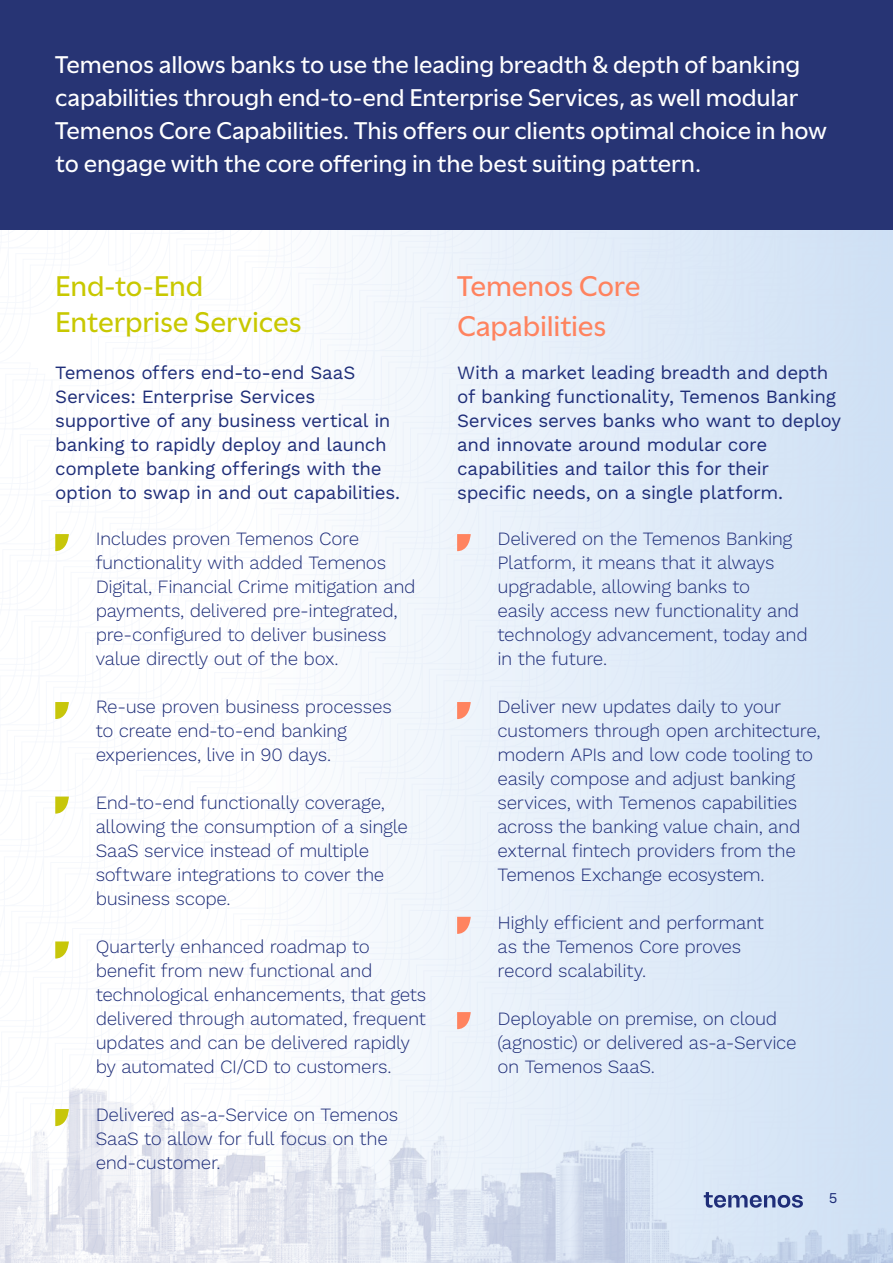
<style>
.page{position:relative;width:893px;height:1263px;background:#fff}
.page>*{position:absolute;margin:0;border:0;box-sizing:border-box;transform-origin:0 0}
.t1{font:500 30px/36px "Utile";letter-spacing:-.005em;color:#c8c800}
.t2{font:500 30px/40.2px "Utile";letter-spacing:-.005em;color:#ff835f}
.t3{font:500 25.5px/33px "Utile";letter-spacing:-.005em;color:#fff}
.t4{font:300 18.75px/24px "Work Sans";letter-spacing:-.02em;color:#1f2e79}
.t5{font:18.75px/24px "Work Sans";letter-spacing:-.02em;color:#1f2e79}
.t6{font:15px "Work Sans";color:#1f2e79}
</style>
<div class="page">
<svg style="left:281px;top:384px;width:612px;height:533px"></svg>
<svg style="left:281px;top:230px;width:612px;height:154px"></svg>
<div style="left:0;top:0;width:893px;height:230px;background:#273474"></div>
<img style="left:0;top:917px;width:893px;height:346px">
<svg style="left:704px;top:1192px;width:99px;height:16px;background:#8b9ac2"></svg>
<svg style="left:55px;top:534px;width:14px;height:17px"></svg>
<svg style="left:55px;top:702px;width:14px;height:17px"></svg>
<svg style="left:55px;top:796px;width:14px;height:18px"></svg>
<svg style="left:55px;top:941px;width:14px;height:17px"></svg>
<svg style="left:55px;top:1109px;width:14px;height:17px"></svg>
<svg style="left:457px;top:534px;width:14px;height:17px"></svg>
<svg style="left:457px;top:702px;width:14px;height:17px"></svg>
<svg style="left:457px;top:917px;width:14px;height:17px"></svg>
<svg style="left:457px;top:1012px;width:14px;height:17px"></svg>
<p class="t3" style="left:55px;top:45px;width:773px">Temenos allows banks to use the leading breadth &amp; depth of banking capabilities through end-to-end Enterprise Services, as well modular Temenos Core Capabilities. This offers our clients optimal choice in how to engage with the core offering in the best suiting pattern.</p>
<h1 class="t1" style="left:55px;top:265px;width:248px">End-to-End<br>Enterprise Services</h1>
<h1 class="t2" style="left:457px;top:263px;width:185px">Temenos Core<br>Capabilities</h1>
<p class="t5" style="left:55px;top:362px;width:346px">Temenos offers end-to-end SaaS Services: Enterprise Services supportive of any business vertical in banking to rapidly deploy and launch complete banking offerings with the option to swap in and out capabilities.</p>
<p class="t5" style="left:457px;top:362px;width:386px">With a market leading breadth and depth of banking functionality, Temenos Banking Services serves banks who want to deploy and innovate around modular core capabilities and tailor this for their specific needs, on a single platform.</p>
<p class="t4" style="left:96px;top:527px;width:321px">Includes proven Temenos Core functionality with added Temenos Digital, Financial Crime mitigation and payments, delivered pre-integrated, pre-configured to deliver business value directly out of the box.</p>
<p class="t4" style="left:96px;top:695px;width:298px">Re-use proven business processes to create end-to-end banking experiences, live in 90 days.</p>
<p class="t4" style="left:96px;top:791px;width:314px">End-to-end functionally coverage, allowing the consumption of a single<br>SaaS service instead of multiple software integrations to cover the business scope.</p>
<p class="t4" style="left:96px;top:935px;width:332px">Quarterly enhanced roadmap to benefit from new functional and technological enhancements, that gets delivered through automated, frequent updates and can be delivered rapidly by automated CI/CD to customers.</p>
<p class="t4" style="left:96px;top:1103px;width:304px">Delivered as-a-Service on Temenos<br>SaaS to allow for full focus on the end-customer.</p>
<p class="t4" style="left:497px;top:527px;width:312px">Delivered on the Temenos Banking<br>Platform, it means that it always upgradable, allowing banks to<br>easily access new functionality and technology advancement, today and in the future.</p>
<p class="t4" style="left:497px;top:695px;width:325px">Deliver new updates daily to your customers through open architecture, modern APIs and low code tooling to easily compose and adjust banking services, with Temenos capabilities across the banking value chain, and external fintech providers from the Temenos Exchange ecosystem.</p>
<p class="t4" style="left:497px;top:911px;width:268px">Highly efficient and performant as the Temenos Core proves record scalability.</p>
<p class="t4" style="left:497px;top:1007px;width:301px">Deployable on premise, on cloud (agnostic) or delivered as-a-Service on Temenos SaaS.</p>
<p class="t6" style="left:829px;top:1189px;width:10px">5</p>
</div>
